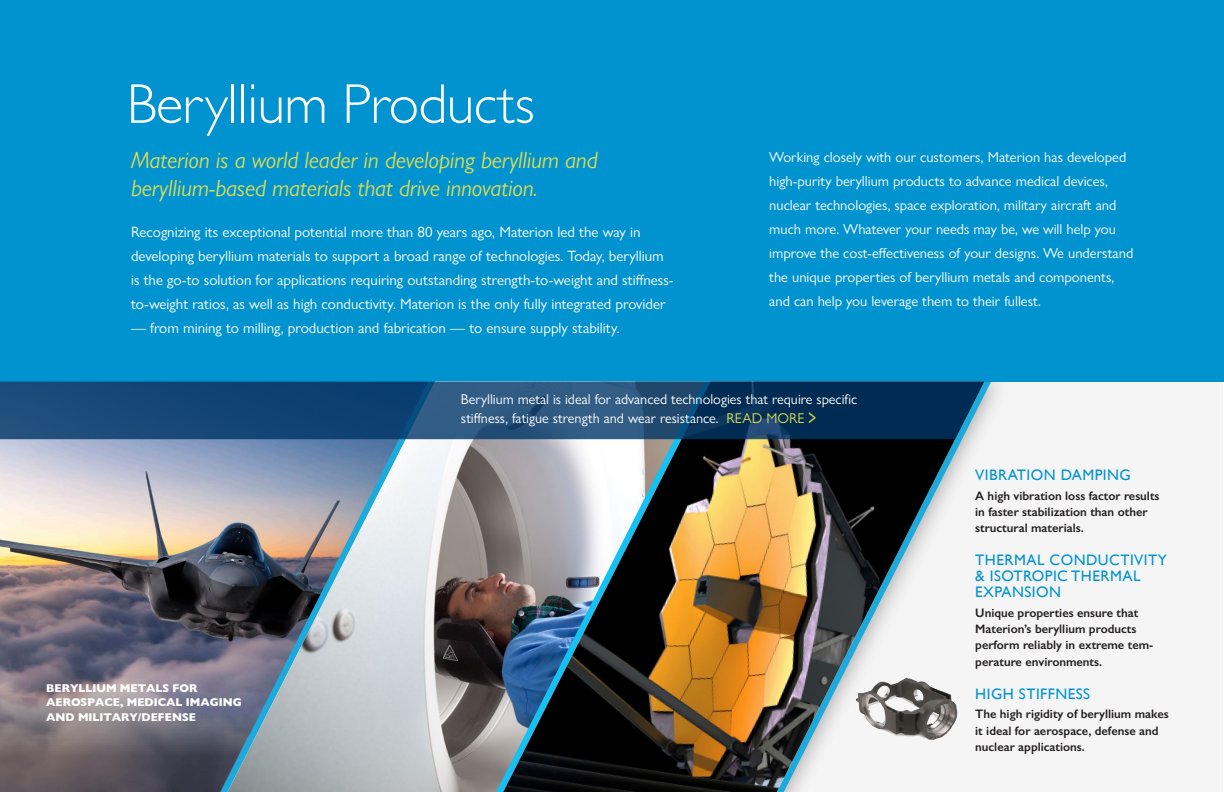
<style>
.page{position:relative;width:1224px;height:792px;background:#fff}
.page>*{position:absolute;margin:0;border:0;box-sizing:border-box;transform-origin:0 0}
.t1{font:300 56.3px "Gill Sans";letter-spacing:-.01em;color:#fff}
.t2{font:italic 23.6px/28.3px "Gill Sans Nova";letter-spacing:-.01em;color:#d9da55}
.t3{font:15.2px/16.2px "Gill Sans";letter-spacing:.03em;color:#0093d0}
.t4{font:15px/24px "Gill Sans Nova";color:#fff}
.t5{font:14.6px/24px "Gill Sans Nova";color:#fff}
.t6{font:14.3px/18.7px "Gill Sans Nova";color:#fff}
.t7{font:600 12.4px/16.2px "Gill Sans";color:#231f20}
.t8{font:800 11.3px/14.6px "Gill Sans Nova";color:#fff}
.s1{color:#d9da55}
.s2{font-size:24.7px;color:#d9da55}
</style>
<div class="page">
<div style="left:776px;top:381px;width:447px;height:410px;background:#f5f5f6"></div>
<div style="left:492px;top:359px;width:519px;height:433px;background:#231f20;opacity:.43"></div>
<div style="left:0;top:0;width:1224px;height:382px;background:#0093d0"></div>
<img style="left:440px;top:439px;width:56px;height:353px">
<img style="left:0;top:381px;width:440px;height:411px">
<img style="left:503px;top:439px;width:473px;height:353px">
<svg style="left:0;top:382px;width:984px;height:57px;background:#174570"></svg>
<img style="left:856px;top:677px;width:102px;height:63px">
<p class="t1" style="left:127px;top:60px;width:409px">Beryllium Products</p>
<p class="t2" style="left:131px;top:146px;width:468px">Materion is a world leader in developing beryllium and beryllium-based materials that drive innovation.</p>
<p class="t4" style="left:131px;top:220px;width:544px">Recognizing its exceptional potential more than 80 years ago, Materion led the way in developing beryllium materials to support a broad range of technologies. Today, beryllium is the go-to solution for applications requiring outstanding strength-to-weight and stiffness&shy;to-weight ratios, as well as high conductivity. Materion is the only fully integrated provider</p>
<p class="t4" style="left:131px;top:316px;width:490px">— from mining to milling, production and fabrication — to ensure supply stability.</p>
<p class="t5" style="left:769px;top:144px;width:366px">Working closely with our customers, Materion has developed high-purity beryllium products to advance medical devices, nuclear technologies, space exploration, military aircraft and much more. Whatever your needs may be, we will help you improve the cost-effectiveness of your designs. We understand the unique properties of beryllium metals and components, and can help you leverage them to their fullest.</p>
<p class="t8" style="left:46px;top:681px;width:153px">BERYLLIUM METALS FOR</p>
<p class="t8" style="left:46px;top:695px;width:197px">AEROSPACE, MEDICAL IMAGING<br>AND MILITARY/DEFENSE</p>
<p class="t6" style="left:461px;top:390px;width:398px">Beryllium metal is ideal for advanced technologies that require specific stiffness, fatigue strength and wear resistance. <span class="s1">READ MORE</span> <span class="s2">&gt;</span></p>
<p class="t3" style="left:975px;top:467px;width:157px">VIBRATION DAMPING</p>
<p class="t7" style="left:975px;top:487px;width:186px">A high vibration loss factor results in faster stabilization than other structural materials.</p>
<p class="t3" style="left:975px;top:552px;width:193px">THERMAL CONDUCTIVITY &amp; ISOTROPIC THERMAL<br>EXPANSION</p>
<p class="t7" style="left:975px;top:605px;width:179px">Unique properties ensure that<br>Materion’s beryllium products perform reliably in extreme tem&shy;perature environments.</p>
<p class="t3" style="left:975px;top:685px;width:116px">HIGH STIFFNESS</p>
<p class="t7" style="left:975px;top:706px;width:195px">The high rigidity of beryllium makes it ideal for aerospace, defense and nuclear applications.</p>
</div>
